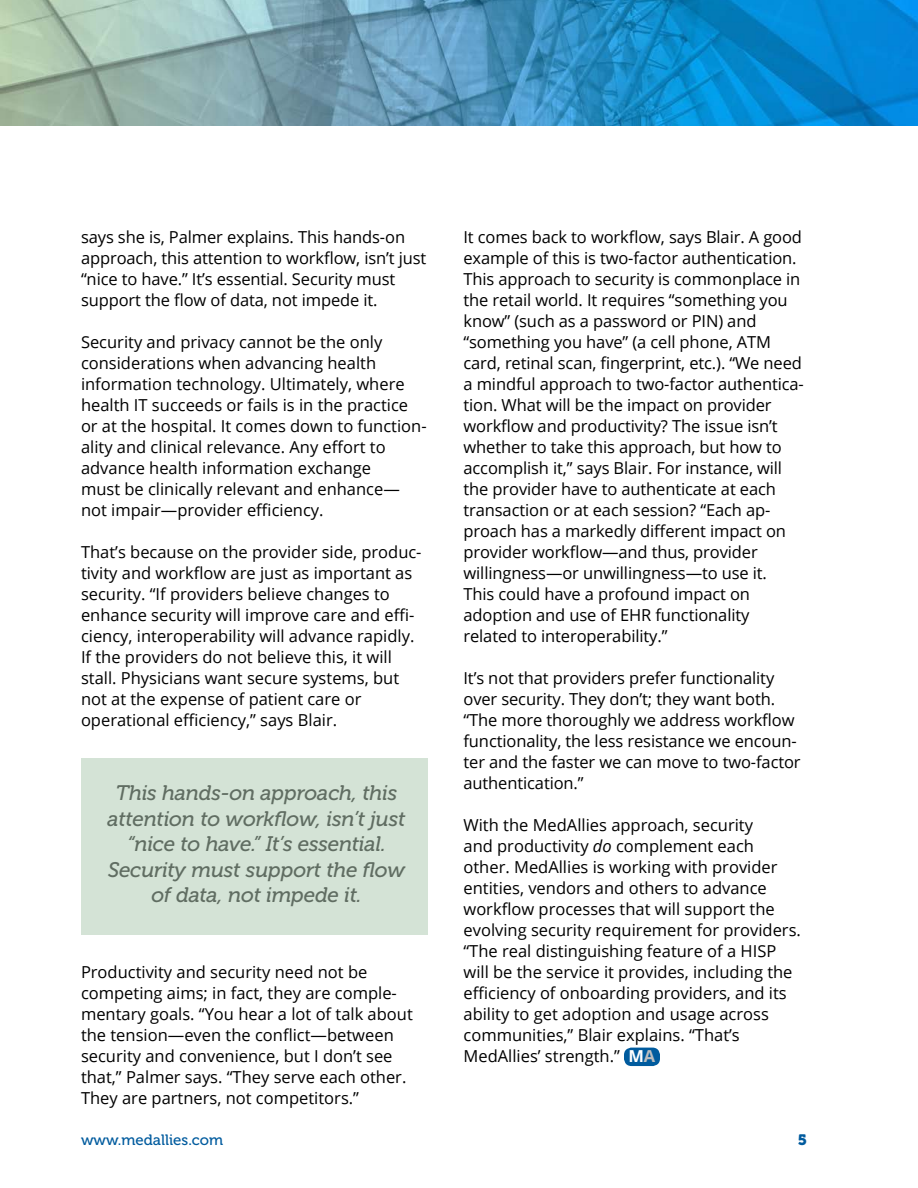
<style>
.page{position:relative;width:918px;height:1188px;background:#fff}
.page>*{position:absolute;margin:0;border:0;box-sizing:border-box;transform-origin:0 0}
.t1{font:italic 21px/25.5px "Museo 500";letter-spacing:-.005em;color:#606d62;text-align:center}
.t2{font:16.5px/21px "Open Sans";color:#000}
.t3{font:15px "Museo 500";color:#005b9e}
.t4{font:15px "Museo 900";color:#005b9e}
.s1{font-style:italic}
.s2{font-weight:700;color:#fff}
.s3{font-weight:700;color:#bcbec0}
</style>
<div class="page">
<div style="left:624px;top:1048px;width:36px;height:18px;background:#005b9e;border-radius:8px"></div>
<img style="left:0;top:0;width:918px;height:126px">
<div style="left:81px;top:758px;width:347px;height:176px;background:#d4e3d6"></div>
<p class="t2" style="left:81px;top:226px;width:347px">says she is, Palmer explains. This hands-on approach, this attention to workflow, isn’t just “nice to have.” It’s essential. Security must support the flow of data, not impede it.</p>
<p class="t2" style="left:81px;top:331px;width:347px">Security and privacy cannot be the only considerations when advancing health information technology. Ultimately, where health IT succeeds or fails is in the practice or at the hospital. It comes down to function&shy;ality and clinical relevance. Any effort to advance health information exchange<br>must be clinically relevant and enhance— not impair—provider efficiency.</p>
<p class="t2" style="left:81px;top:541px;width:342px">That’s because on the provider side, produc&shy;tivity and workflow are just as important as security. “If providers believe changes to enhance security will improve care and effi&shy;ciency, interoperability will advance rapidly.<br>If the providers do not believe this, it will stall. Physicians want secure systems, but not at the expense of patient care or operational efficiency,” says Blair.</p>
<p class="t1" style="left:108px;top:780px;width:299px">This hands-on approach, this attention to workflow, isn’t just “nice to have.” It’s essential.<br>Security must support the flow of data, not impede it.</p>
<p class="t2" style="left:81px;top:961px;width:333px">Productivity and security need not be competing aims; in fact, they are comple&shy;mentary goals. “You hear a lot of talk about the tension—even the conflict—between security and convenience, but I don’t see that,” Palmer says. “They serve each other.<br>They are partners, not competitors.”</p>
<p class="t2" style="left:464px;top:226px;width:342px">It comes back to workflow, says Blair. A good example of this is two-factor authentication.<br>This approach to security is commonplace in the retail world. It requires “something you know” (such as a password or PIN) and “something you have” (a cell phone, ATM card, retinal scan, fingerprint, etc.). “We need a mindful approach to two-factor authentica&shy;tion. What will be the impact on provider workflow and productivity? The issue isn’t whether to take this approach, but how to accomplish it,” says Blair. For instance, will the provider have to authenticate at each transaction or at each session? “Each ap&shy;proach has a markedly different impact on provider workflow—and thus, provider willingness—or unwillingness—to use it.<br>This could have a profound impact on adoption and use of EHR functionality related to interoperability.”</p>
<p class="t2" style="left:464px;top:667px;width:339px">It’s not that providers prefer functionality over security. They don’t; they want both. “The more thoroughly we address workflow functionality, the less resistance we encoun&shy;ter and the faster we can move to two-factor authentication.”</p>
<p class="t2" style="left:464px;top:814px;width:339px">With the MedAllies approach, security<br>and productivity <span class="s1">do</span> complement each other. MedAllies is working with provider entities, vendors and others to advance workflow processes that will support the evolving security requirement for providers. “The real distinguishing feature of a HISP will be the service it provides, including the efficiency of onboarding providers, and its ability to get adoption and usage across communities,” Blair explains. “That’s MedAllies’ strength.” <span class="s2">M</span><span class="s3">A</span></p>
<p class="t3" style="left:81px;top:1132px;width:144px">www.medallies.com</p>
<p class="t4" style="left:798px;top:1131px;width:11px">5</p>
</div>
